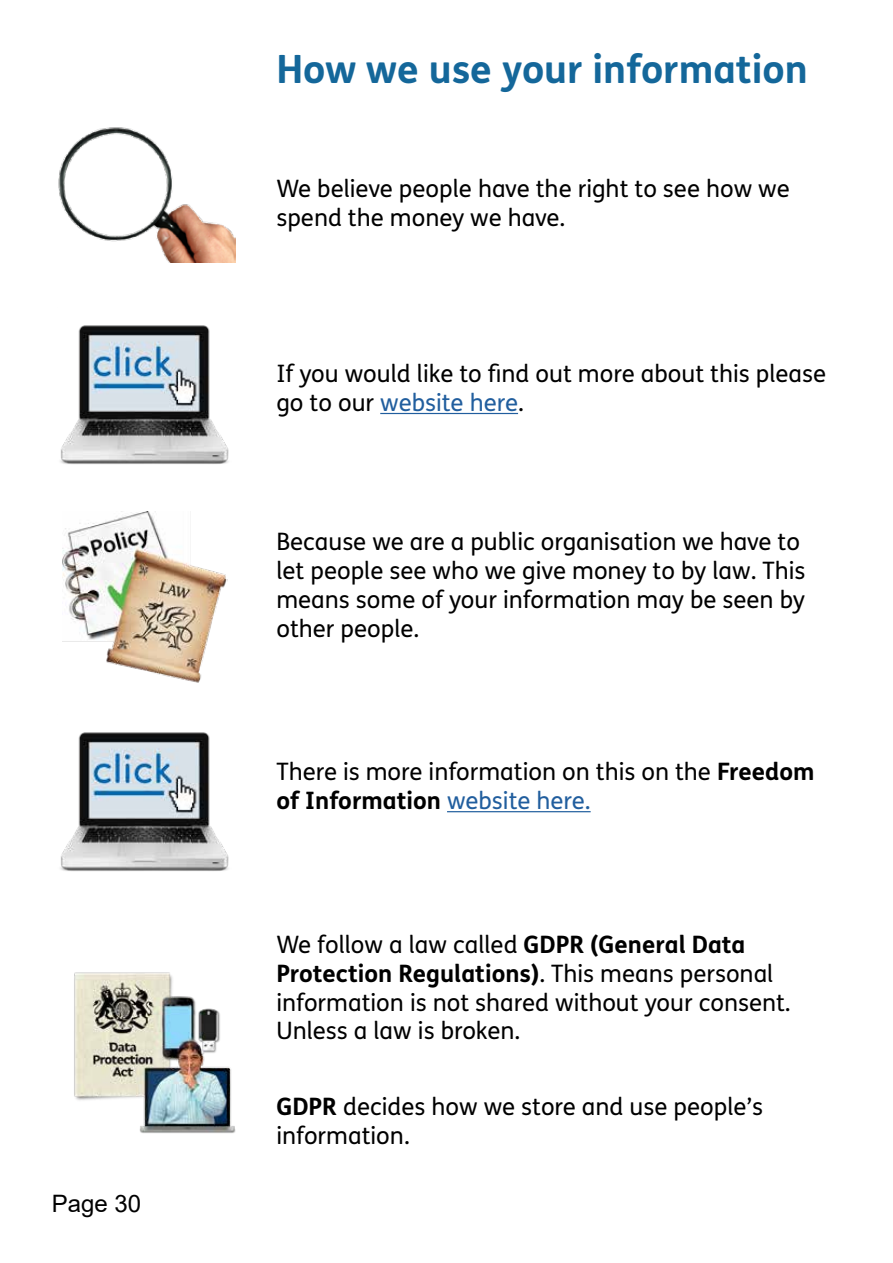
<style>
.page{position:relative;width:893px;height:1263px;background:#fff}
.page>*{position:absolute;margin:0;border:0;box-sizing:border-box;transform-origin:0 0}
.t1{font:700 39px "FS Me Pro";color:#14679a}
.t2{font:24px/28.8px "FS Me Pro";color:#000}
.t3{font:24px "Arial";color:#000}
.s1{color:#215e9e}
.s2{font-weight:700}
</style>
<div class="page">
<hr style="left:380px;top:413px;width:138px;height:1px;background:#215e9e">
<hr style="left:447px;top:811px;width:144px;height:1px;background:#215e9e">
<img style="left:58px;top:127px;width:177px;height:135px">
<img style="left:60px;top:325px;width:169px;height:139px">
<img style="left:62px;top:511px;width:165px;height:172px">
<img style="left:60px;top:732px;width:169px;height:139px">
<img style="left:74px;top:972px;width:162px;height:161px">
<p class="t3" style="left:52px;top:1187px;width:91px">Page 30</p>
<h1 class="t1" style="left:276px;top:39px;width:533px">How we use your information</h1>
<p class="t2" style="left:276px;top:174px;width:515px">We believe people have the right to see how we spend the money we have.</p>
<p class="t2" style="left:276px;top:359px;width:551px">If you would like to fnd out more about this please go to our <span class="s1">website here</span>.</p>
<p class="t2" style="left:276px;top:527px;width:531px">Because we are a public organisation we have to let people see who we give money to by law. This means some of your information may be seen by other people.</p>
<p class="t2" style="left:276px;top:757px;width:540px">There is more information on this on the <span class="s2">Freedom of Information</span> <span class="s1">website here.</span></p>
<p class="t2" style="left:276px;top:929px;width:516px">We follow a law called <span class="s2">GDPR (General Data Protection Regulations)</span>. This means personal information is not shared without your consent.<br>Unless a law is broken.</p>
<p class="t2" style="left:276px;top:1091px;width:488px"><span class="s2">GDPR</span> decides how we store and use people’s information.</p>
</div>
